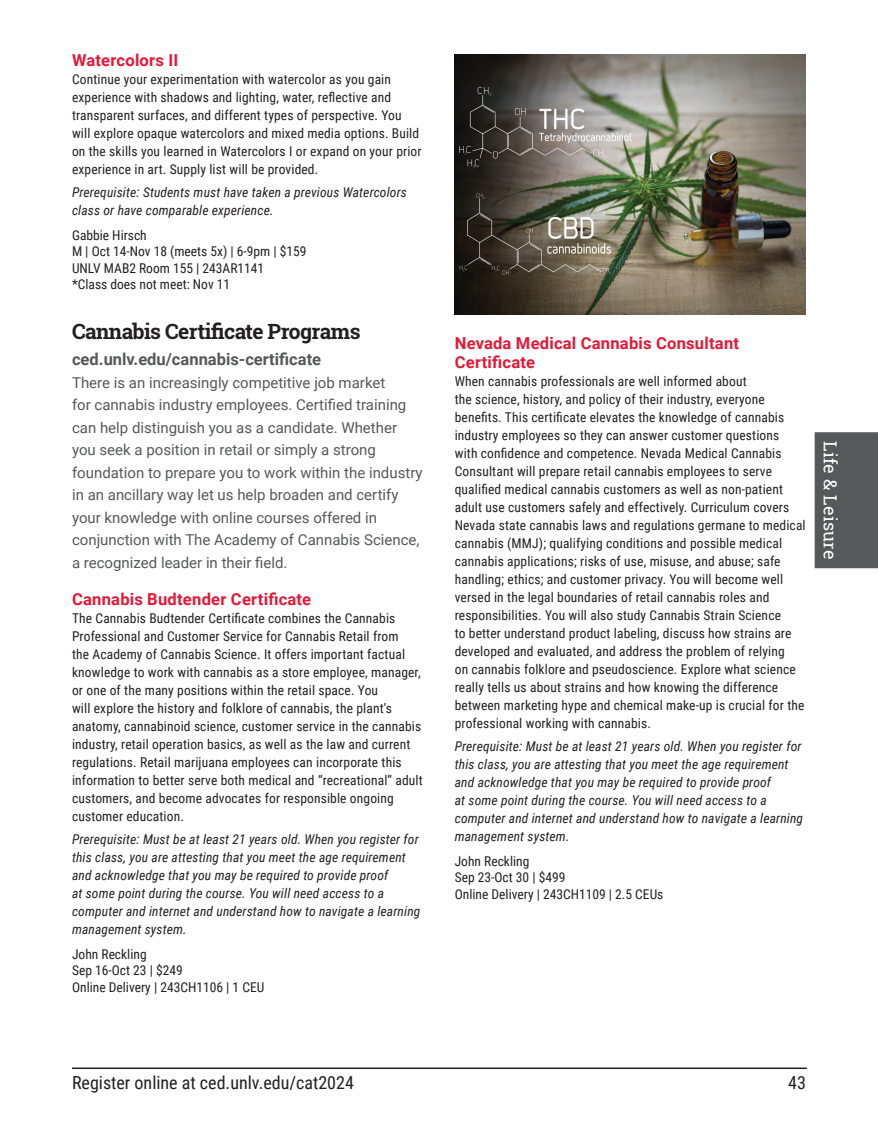
<style>
.page{position:relative;width:878px;height:1121px;background:#fff}
.page>*{position:absolute;margin:0;border:0;box-sizing:border-box;transform-origin:0 0}
.Group_Title{font:700 21px "Roboto Slab";letter-spacing:-.025em;color:#231f20}
.t1{font:18px "Roboto Condensed";color:#231f20}
.t2{font:18px "Roboto Slab";letter-spacing:.01em;color:#fff}
.courseTitle{font:700 16.5px/19.8px "Roboto";letter-spacing:.015em;color:#e51836}
.Group_Web_address{font:700 16.5px "Roboto";color:#57585a}
.Group_Blurb{font:15px/22.5px "Roboto";color:#57585a}
.courseDescription{font:13.5px/18px "Roboto Condensed";letter-spacing:.01em;color:#231f20}
.courseDescription-2{font:italic 13.5px/18px "Roboto Condensed";letter-spacing:.01em;color:#231f20}
.courseInfo{font:13.5px/16.2px "Roboto Condensed";color:#231f20}
</style>
<div class="page">
<div style="left:814px;top:432px;width:64px;height:136px;background:#57585a"></div>
<hr style="left:72px;top:1067px;width:734px;height:2px;background:#231f20">
<img style="left:454px;top:54px;width:351px;height:261px">
<h2 class="courseTitle" style="left:72px;top:50px;width:108px">Watercolors II</h2>
<p class="courseDescription" style="left:72px;top:70px;width:351px">Continue your experimentation with watercolor as you gain experience with shadows and lighting, water, reflective and transparent surfaces, and different types of perspective. You will explore opaque watercolors and mixed media options. Build on the skills you learned in Watercolors I or expand on your prior experience in art. Supply list will be provided.</p>
<p class="courseDescription-2" style="left:72px;top:183px;width:336px">Prerequisite: Students must have taken a previous Watercolors class or have comparable experience.</p>
<p class="courseInfo" style="left:72px;top:227px;width:236px">Gabbie Hirsch<br>M | Oct 14-Nov 18 (meets 5x) | 6-9pm | $159<br>UNLV MAB2 Room 155 | 243AR1141<br>*Class does not meet: Nov 11</p>
<h2 class="Group_Title" style="left:72px;top:317px;width:290px">Cannabis Certificate Programs</h2>
<h3 class="Group_Web_address" style="left:72px;top:347px;width:251px">ced.unlv.edu/cannabis-certificate</h3>
<h3 class="Group_Blurb" style="left:72px;top:370px;width:352px">There is an increasingly competitive job market<br>for cannabis industry employees. Certified training can help distinguish you as a candidate. Whether you seek a position in retail or simply a strong foundation to prepare you to work within the industry in an ancillary way let us help broaden and certify your knowledge with online courses offered in conjunction with The Academy of Cannabis Science, a recognized leader in their field.</h3>
<h2 class="courseTitle" style="left:72px;top:589px;width:241px">Cannabis Budtender Certificate</h2>
<p class="courseDescription" style="left:72px;top:609px;width:352px">The Cannabis Budtender Certificate combines the Cannabis Professional and Customer Service for Cannabis Retail from<br>the Academy of Cannabis Science. It offers important factual knowledge to work with cannabis as a store employee, manager, or one of the many positions within the retail space. You<br>will explore the history and folklore of cannabis, the plant’s anatomy, cannabinoid science, customer service in the cannabis industry, retail operation basics, as well as the law and current regulations. Retail marijuana employees can incorporate this information to better serve both medical and “recreational” adult customers, and become advocates for responsible ongoing customer education.</p>
<p class="courseDescription-2" style="left:72px;top:829px;width:350px">Prerequisite: Must be at least 21 years old. When you register for this class, you are attesting that you meet the age requirement and acknowledge that you may be required to provide proof<br>at some point during the course. You will need access to a computer and internet and understand how to navigate a learning management system.</p>
<p class="courseInfo" style="left:72px;top:945px;width:194px">John Reckling<br>Sep 16-Oct 23 | $249<br>Online Delivery | 243CH1106 | 1 CEU</p>
<h2 class="courseTitle" style="left:455px;top:332px;width:286px">Nevada Medical Cannabis Consultant<br>Certificate</h2>
<p class="courseDescription" style="left:455px;top:372px;width:352px">When cannabis professionals are well informed about<br>the science, history, and policy of their industry, everyone benefits. This certificate elevates the knowledge of cannabis industry employees so they can answer customer questions<br>with confidence and competence. Nevada Medical Cannabis Consultant will prepare retail cannabis employees to serve qualified medical cannabis customers as well as non-patient adult use customers safely and effectively. Curriculum covers Nevada state cannabis laws and regulations germane to medical cannabis (MMJ); qualifying conditions and possible medical cannabis applications; risks of use, misuse, and abuse; safe handling; ethics; and customer privacy. You will become well versed in the legal boundaries of retail cannabis roles and responsibilities. You will also study Cannabis Strain Science<br>to better understand product labeling, discuss how strains are developed and evaluated, and address the problem of relying<br>on cannabis folklore and pseudoscience. Explore what science really tells us about strains and how knowing the difference between marketing hype and chemical make-up is crucial for the professional working with cannabis.</p>
<p class="courseDescription-2" style="left:455px;top:736px;width:350px">Prerequisite: Must be at least 21 years old. When you register for this class, you are attesting that you meet the age requirement and acknowledge that you may be required to provide proof<br>at some point during the course. You will need access to a computer and internet and understand how to navigate a learning management system.</p>
<p class="courseInfo" style="left:455px;top:852px;width:210px">John Reckling<br>Sep 23-Oct 30 | $499<br>Online Delivery | 243CH1109 | 2.5 CEUs</p>
<h2 class="t2" style="left:842px;top:441px;width:120px;rotate:90deg">Life &amp; Leisure</h2>
<h2 class="t1" style="left:72px;top:1069px;width:283px">Register online at ced.unlv.edu/cat2024</h2>
<h2 class="t1" style="left:788px;top:1069px;width:19px">43</h2>
</div>
